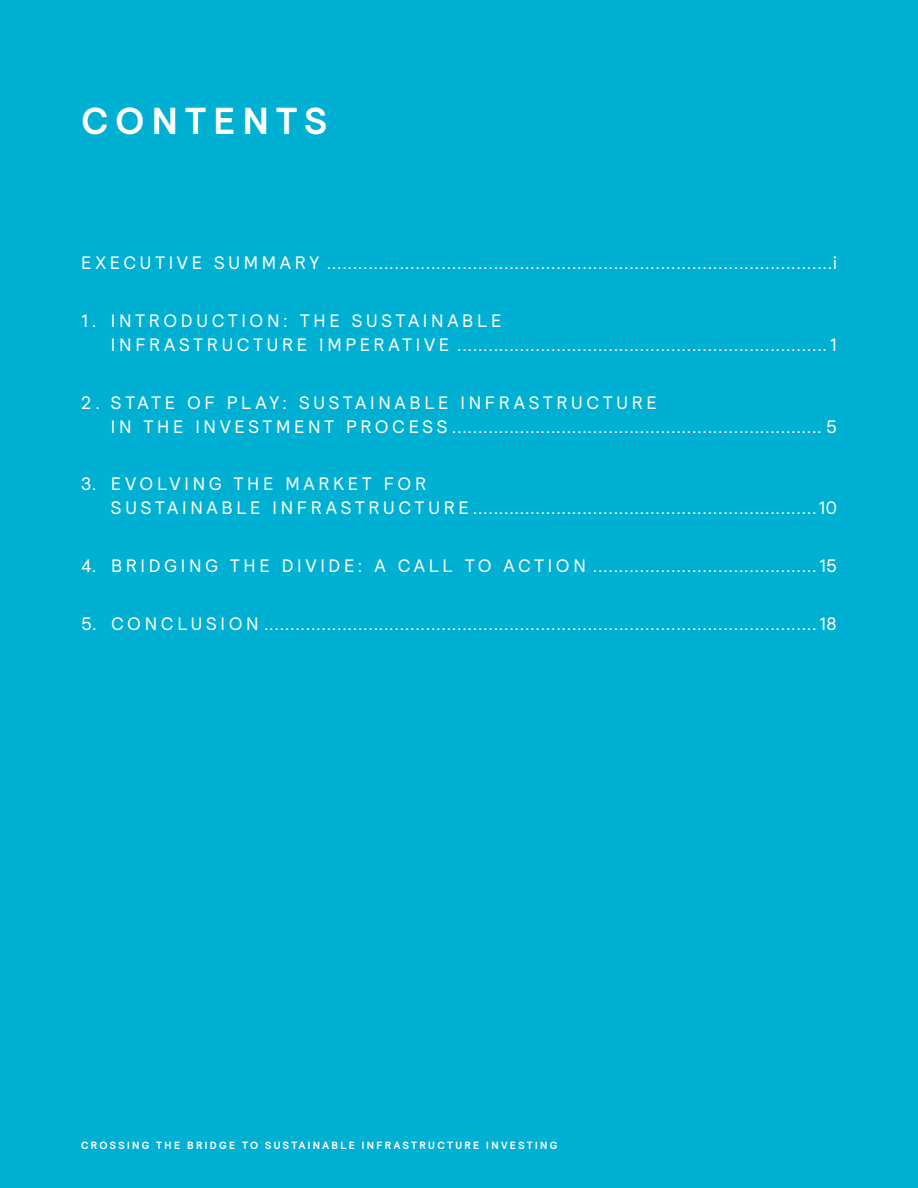
<style>
.page{position:relative;width:918px;height:1188px;background:#00b0d3}
.page>*{position:absolute;margin:0;border:0;box-sizing:border-box;transform-origin:0 0}
.t1{font:700 37.5px "Relative";letter-spacing:.195em;color:#fff}
.t2{font:18px/24px "Relative";letter-spacing:.2em;color:#fff}
.t3{font:700 10.5px "Relative";letter-spacing:.225em;color:#fff}
</style>
<div class="page">
<h1 class="t1" style="left:82px;top:97px;width:247px">CONTENTS</h1>
<p class="t2" style="left:81px;top:250px;width:757px">E X E C U T I V E S U M M A R Y .................................................................................................i</p>
<p class="t2" style="left:111px;top:308px;width:727px;text-indent:-30px">1. INTRODUCTION: THE SUSTAINABLE<br>I N F R A S T R U C T U R E I M P E R AT I V E .......................................................................1</p>
<p class="t2" style="left:111px;top:390px;width:727px;text-indent:-30px">2. STATE OF PLAY: SUSTAINABLE INFRASTRUCTURE<br>I N T H E I N V E S T M E N T P R O C E S S ....................................................................... 5</p>
<p class="t2" style="left:111px;top:471px;width:728px;text-indent:-30px">3. EVOLVING THE MARKET FOR<br>S U S TA I N A B L E I N F R A S T R U C T U R E ..................................................................10</p>
<p class="t2" style="left:81px;top:553px;width:758px">4. B R I D G I N G T H E D I V I D E : A C A L L T O A C T I O N ...........................................15</p>
<p class="t2" style="left:81px;top:611px;width:758px">5. C O N C L U S I O N ..........................................................................................................18</p>
<p class="t3" style="left:81px;top:1138px;width:478px">CROSSING THE BRIDGE TO SUSTAINABLE INFRASTRUCTURE INVESTING</p>
</div>
